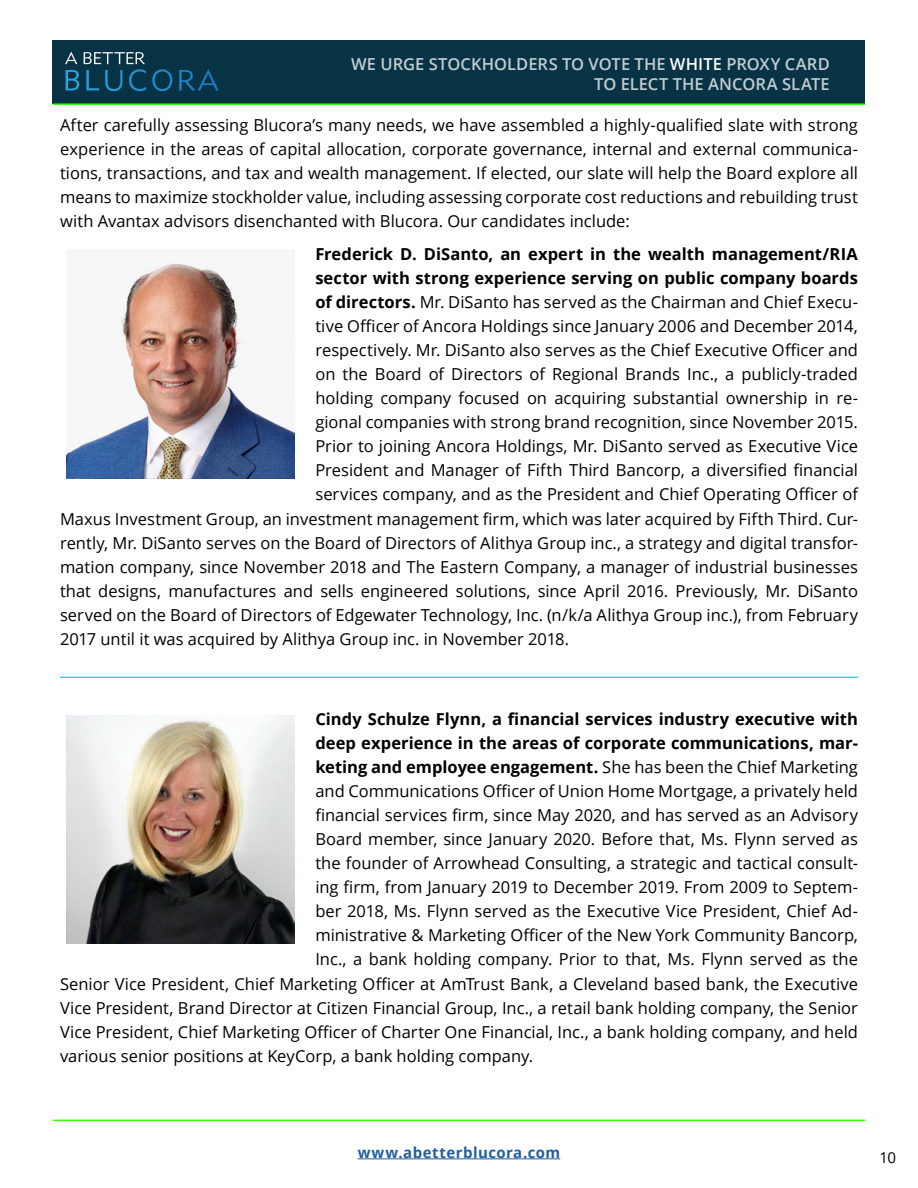
<style>
.page{position:relative;width:918px;height:1188px;background:#fff}
.page>*{position:absolute;margin:0;border:0;box-sizing:border-box;transform-origin:0 0}
.t1{font:16.5px/24px "Open Sans";color:#000;text-align:justify}
.t2{font:700 16.5px "Open Sans";color:#000}
.t3{font:600 16.5px/19.5px "Open Sans";letter-spacing:.005em;color:#c1ccd1;text-align:right}
.t4{font:700 15px "Open Sans";letter-spacing:.03em;color:#215e9e}
.t5{font:15px "Open Sans";color:#000}
.s1{color:#fff}
.s2{font-weight:700}
.s3{font-weight:400}
</style>
<div class="page">
<div style="left:53px;top:40px;width:812px;height:64px;background:#083345"></div>
<svg style="left:152px;top:69px;width:20px;height:22px"></svg>
<svg style="left:179px;top:69px;width:40px;height:21px"></svg>
<svg style="left:65px;top:52px;width:81px;height:39px"></svg>
<hr style="left:53px;top:104px;width:812px;height:1px;background:#39ff14">
<hr style="left:358px;top:1158px;width:202px;height:1px;background:#215e9e">
<hr style="left:53px;top:1120px;width:812px;height:1px;background:#39ff14">
<img style="left:66px;top:250px;width:228px;height:228px">
<hr style="left:60px;top:677px;width:798px;height:1px;background:#00aeef">
<img style="left:66px;top:715px;width:228px;height:229px">
<p class="t3" style="left:351px;top:54px;width:480px">WE URGE STOCKHOLDERS TO VOTE THE <span class="s1">WHITE</span> PROXY CARD<br>TO ELECT THE ANCORA SLATE</p>
<p class="t1" style="left:60px;top:113px;width:800px">After carefully assessing Blucora’s many needs, we have assembled a highly-qualified slate with strong experience in the areas of capital allocation, corporate governance, internal and external communica&shy;tions, transactions, and tax and wealth management. If elected, our slate will help the Board explore all means to maximize stockholder value, including assessing corporate cost reductions and rebuilding trust with Avantax advisors disenchanted with Blucora. Our candidates include:</p>
<p class="t2" style="left:315px;top:243px;width:544px">Frederick D. DiSanto, an expert in the wealth management/RIA</p>
<p class="t2" style="left:315px;top:267px;width:544px">sector with strong experience serving on public company boards</p>
<p class="t1" style="left:315px;top:290px;width:544px"><span class="s2">of directors.</span> Mr. DiSanto has served as the Chairman and Chief Execu-</p>
<p class="t1" style="left:315px;top:314px;width:544px">tive Officer of Ancora Holdings since January 2006 and December 2014,</p>
<p class="t1" style="left:315px;top:338px;width:544px">respectively. Mr. DiSanto also serves as the Chief Executive Officer and</p>
<p class="t1" style="left:315px;top:362px;width:544px">on the Board of Directors of Regional Brands Inc., a publicly-traded</p>
<p class="t1" style="left:315px;top:386px;width:544px">holding company focused on acquiring substantial ownership in re-</p>
<p class="t1" style="left:315px;top:410px;width:544px">gional companies with strong brand recognition, since November 2015.</p>
<p class="t1" style="left:315px;top:434px;width:544px">Prior to joining Ancora Holdings, Mr. DiSanto served as Executive Vice</p>
<p class="t1" style="left:315px;top:458px;width:544px">President and Manager of Fifth Third Bancorp, a diversified financial</p>
<p class="t1" style="left:315px;top:482px;width:544px">services company, and as the President and Chief Operating Officer of</p>
<p class="t1" style="left:60px;top:506px;width:800px">Maxus Investment Group, an investment management firm, which was later acquired by Fifth Third. Cur-</p>
<p class="t1" style="left:60px;top:530px;width:800px">rently, Mr. DiSanto serves on the Board of Directors of Alithya Group inc., a strategy and digital transfor-</p>
<p class="t1" style="left:60px;top:554px;width:800px">mation company, since November 2018 and The Eastern Company, a manager of industrial businesses</p>
<p class="t1" style="left:60px;top:578px;width:800px">that designs, manufactures and sells engineered solutions, since April 2016. Previously, Mr. DiSanto</p>
<p class="t1" style="left:60px;top:602px;width:800px">served on the Board of Directors of Edgewater Technology, Inc. (n/k/a Alithya Group inc.), from February</p>
<p class="t1" style="left:60px;top:626px;width:511px">2017 until it was acquired by Alithya Group inc. in November 2018.</p>
<p class="t2" style="left:315px;top:708px;width:544px">Cindy Schulze Flynn, a financial services industry executive with</p>
<p class="t2" style="left:315px;top:732px;width:544px">deep experience in the areas of corporate communications, mar-</p>
<p class="t2" style="left:315px;top:756px;width:544px">keting and employee engagement. <span class="s3">She has been the Chief Marketing</span></p>
<p class="t1" style="left:315px;top:779px;width:544px">and Communications Officer of Union Home Mortgage, a privately held</p>
<p class="t1" style="left:315px;top:803px;width:544px">financial services firm, since May 2020, and has served as an Advisory</p>
<p class="t1" style="left:315px;top:827px;width:544px">Board member, since January 2020. Before that, Ms. Flynn served as</p>
<p class="t1" style="left:315px;top:851px;width:544px">the founder of Arrowhead Consulting, a strategic and tactical consult-</p>
<p class="t1" style="left:315px;top:875px;width:544px">ing firm, from January 2019 to December 2019. From 2009 to Septem-</p>
<p class="t1" style="left:315px;top:899px;width:544px">ber 2018, Ms. Flynn served as the Executive Vice President, Chief Ad-</p>
<p class="t1" style="left:315px;top:923px;width:544px">ministrative &amp; Marketing Officer of the New York Community Bancorp,</p>
<p class="t1" style="left:315px;top:947px;width:544px">Inc., a bank holding company. Prior to that, Ms. Flynn served as the</p>
<p class="t1" style="left:60px;top:971px;width:800px">Senior Vice President, Chief Marketing Officer at AmTrust Bank, a Cleveland based bank, the Executive</p>
<p class="t1" style="left:60px;top:995px;width:800px">Vice President, Brand Director at Citizen Financial Group, Inc., a retail bank holding company, the Senior</p>
<p class="t1" style="left:60px;top:1019px;width:800px">Vice President, Chief Marketing Officer of Charter One Financial, Inc., a bank holding company, and held</p>
<p class="t1" style="left:60px;top:1043px;width:475px">various senior positions at KeyCorp, a bank holding company.</p>
<p class="t4" style="left:358px;top:1142px;width:204px">www.abetterblucora.com</p>
<p class="t5" style="left:880px;top:1147px;width:18px">10</p>
</div>
